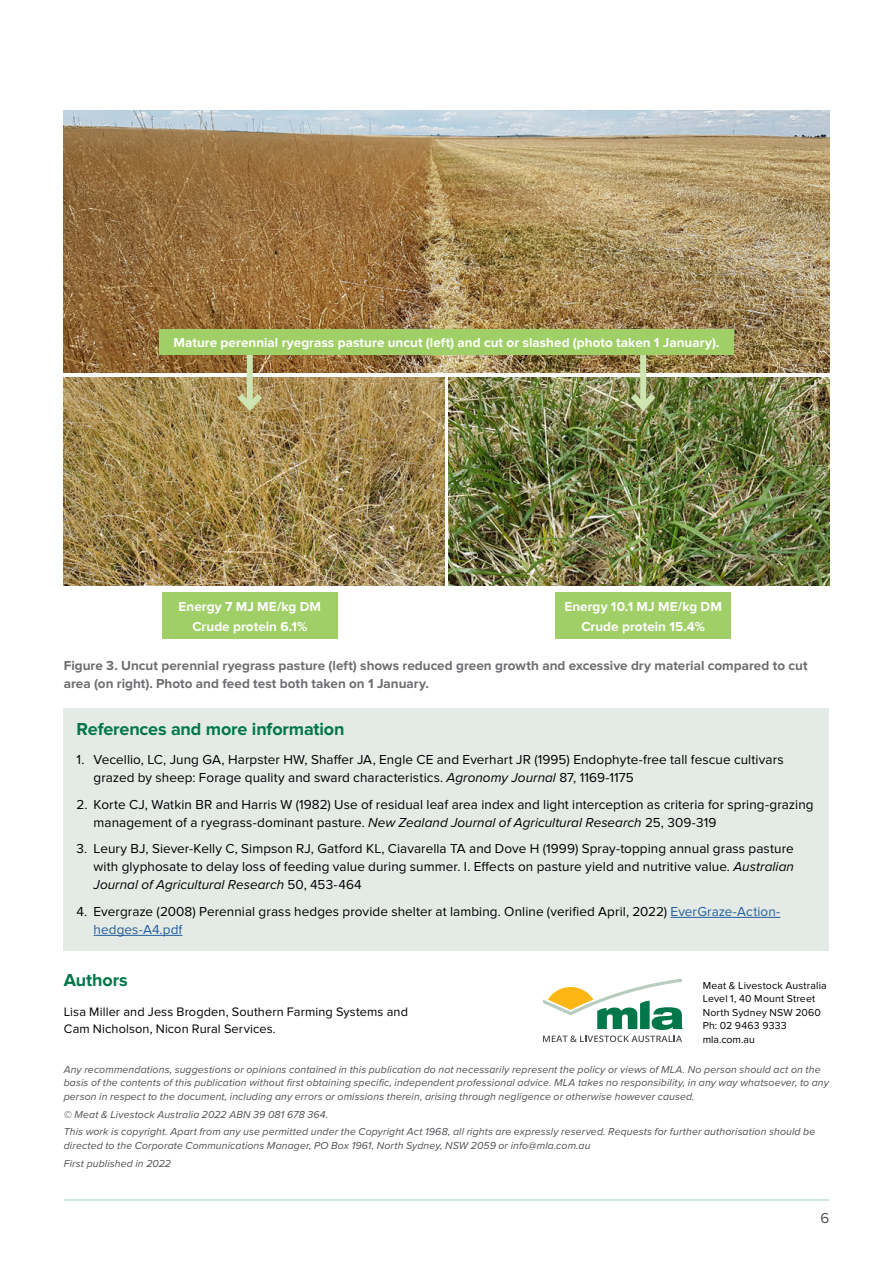
<style>
.page{position:relative;width:893px;height:1263px;background:#fff}
.page>*{position:absolute;margin:0;border:0;box-sizing:border-box;transform-origin:0 0}
.t1{font:700 18px "Proxima Nova";letter-spacing:-.005em;color:#00774a}
.t2{font:15px "Proxima Nova";color:#4d5054}
.t3{font:13.5px/18px "Proxima Nova";letter-spacing:.005em;color:#000}
.t4{font:700 13.5px/18px "Proxima Nova";color:#6d6e71}
.t5{font:700 13.5px/19.5px "Proxima Nova";letter-spacing:.005em;color:#fff;text-align:center}
.t6{font:12.75px/17.2px "Proxima Nova";letter-spacing:.01em;color:#000}
.t7{font:italic 10.5px/13.5px "Proxima Nova";letter-spacing:.01em;color:#4d5054}
.t8{font:10.5px/13.5px "Proxima Nova";letter-spacing:.015em;color:#000}
.s1{font-style:italic}
.s2{color:#215e9e}
</style>
<div class="page">
<hr style="left:64px;top:1199px;width:765px;height:2px;background:#00774a">
<svg style="left:543px;top:979px;width:140px;height:63px"></svg>
<div style="left:64px;top:708px;width:765px;height:243px;background:#e4eae5"></div>
<hr style="left:671px;top:917px;width:109px;height:1px;background:#215e9e">
<hr style="left:94px;top:935px;width:88px;height:1px;background:#215e9e">
<img style="left:64px;top:111px;width:765px;height:262px">
<img style="left:64px;top:377px;width:380px;height:208px">
<img style="left:449px;top:377px;width:380px;height:208px">
<div style="left:162px;top:592px;width:176px;height:47px;background:#a0cf67"></div>
<div style="left:555px;top:592px;width:176px;height:47px;background:#a0cf67"></div>
<div style="left:247px;top:353px;width:6px;height:54px;background:#cee4b0"></div>
<svg style="left:231px;top:387px;width:37px;height:28px"></svg>
<div style="left:640px;top:353px;width:6px;height:54px;background:#cee4b0"></div>
<svg style="left:625px;top:387px;width:37px;height:28px"></svg>
<div style="left:159px;top:329px;width:574px;height:26px;background:#a0cf67"></div>
<p class="t5" style="left:173px;top:334px;width:548px">Mature perennial ryegrass pasture uncut (left) and cut or slashed (photo taken 1 January).</p>
<p class="t5" style="left:178px;top:598px;width:144px">Energy 7 MJ ME/kg DM<br>Crude protein 6.1%</p>
<p class="t5" style="left:564px;top:598px;width:159px">Energy 10.1 MJ ME/kg DM<br>Crude protein 15.4%</p>
<p class="t4" style="left:64px;top:657px;width:745px">Figure 3. Uncut perennial ryegrass pasture (left) shows reduced green growth and excessive dry material compared to cut area (on right). Photo and feed test both taken on 1 January.</p>
<h1 class="t1" style="left:77px;top:719px;width:270px">References and more information</h1>
<p class="t3" style="left:94px;top:751px;width:692px;text-indent:-17px">1. Vecellio, LC, Jung GA, Harpster HW, Shaffer JA, Engle CE and Everhart JR (1995) Endophyte-free tall fescue cultivars grazed by sheep: Forage quality and sward characteristics. <span class="s1">Agronomy Journal</span> 87, 1169-1175</p>
<p class="t3" style="left:94px;top:795px;width:722px;text-indent:-17px">2. Korte CJ, Watkin BR and Harris W (1982) Use of residual leaf area index and light interception as criteria for spring-grazing management of a ryegrass-dominant pasture. <span class="s1">New Zealand Journal of Agricultural Research</span> 25, 309-319</p>
<p class="t3" style="left:94px;top:840px;width:702px;text-align:justify;text-indent:-17px">3. Leury BJ, Siever-Kelly C, Simpson RJ, Gatford KL, Ciavarella TA and Dove H (1999) Spray-topping annual grass pasture with glyphosate to delay loss of feeding value during summer. I. Effects on pasture yield and nutritive value. <span class="s1">Australian Journal of Agricultural Research</span> 50, 453-464</p>
<p class="t3" style="left:94px;top:902px;width:688px;text-indent:-17px">4. Evergraze (2008) Perennial grass hedges provide shelter at lambing. Online (verified April, 2022) <span class="s2">EverGraze-Action&shy;hedges-A4.pdf</span></p>
<h1 class="t1" style="left:64px;top:970px;width:66px">Authors</h1>
<p class="t6" style="left:64px;top:1004px;width:346px">Lisa Miller and Jess Brogden, Southern Farming Systems and<br>Cam Nicholson, Nicon Rural Services.</p>
<p class="t8" style="left:703px;top:979px;width:126px">Meat &amp; Livestock Australia<br>Level 1, 40 Mount Street<br>North Sydney NSW 2060<br>Ph: 02 9463 9333 mla.com.au</p>
<p class="t7" style="left:64px;top:1062px;width:767px">Any recommendations, suggestions or opinions contained in this publication do not necessarily represent the policy or views of MLA. No person should act on the basis of the contents of this publication without first obtaining specific, independent professional advice. MLA takes no responsibility, in any way whatsoever, to any person in respect to the document, including any errors or omissions therein, arising through negligence or otherwise however caused.</p>
<p class="t7" style="left:64px;top:1105px;width:753px;line-height:17.7px">© Meat &amp; Livestock Australia 2022 ABN 39 081 678 364.<br>This work is copyright. Apart from any use permitted under the Copyright Act 1968, all rights are expressly reserved. Requests for further authorisation should be</p>
<p class="t7" style="left:64px;top:1136px;width:528px;line-height:17.7px">directed to the Corporate Communications Manager, PO Box 1961, North Sydney, NSW 2059 or info@mla.com.au<br>First published in 2022</p>
<p class="t2" style="left:820px;top:1210px;width:10px">6</p>
</div>
